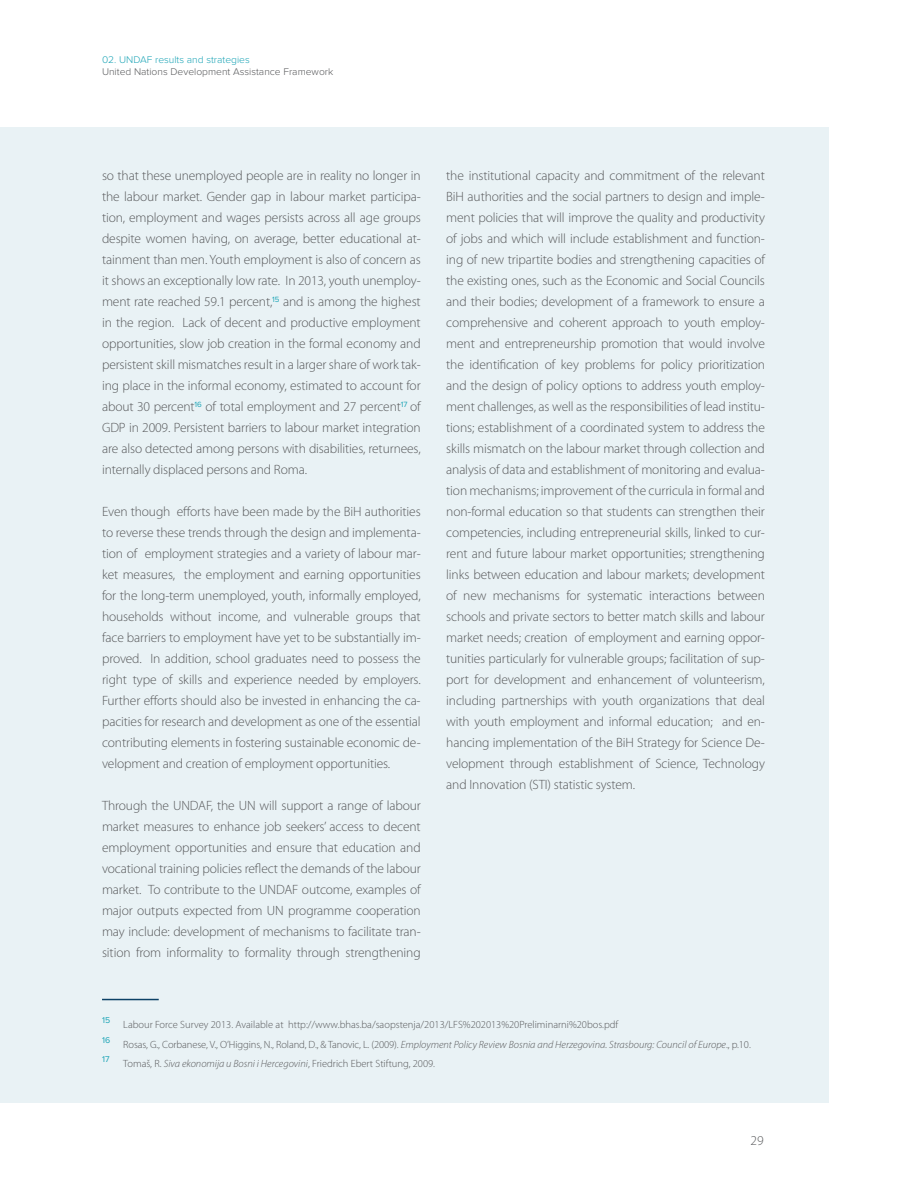
<style>
.page{position:relative;width:918px;height:1188px;background:#fff}
.page>*{position:absolute;margin:0;border:0;box-sizing:border-box;transform-origin:0 0}
.t1{font:300 13.5px/21px "Myriad Pro";letter-spacing:-.01em;color:#57585a;text-align:justify}
.t2{font:300 10.5px "Myriad Pro";color:#57585a}
.t3{font:300 10.05px "Proxima Nova";color:#57585a}
.t4{font:300 10.05px "Proxima Nova";color:#1ba4b6}
.t5{font:8.7px "Proxima Nova";color:#1ba4b6}
.s1{font-style:italic}
</style>
<div class="page">
<div style="left:0;top:128px;width:829px;height:975px;background:#e9f2f5"></div>
<hr style="left:102px;top:999px;width:57px;height:1px;background:#0c4166">
<p class="t4" style="left:102px;top:55px;width:149px">02. UNDAF results and strategies</p>
<p class="t3" style="left:102px;top:67px;width:233px">United Nations Development Assistance Framework</p>
<p class="t1" style="left:102px;top:165px;width:320px">so that these unemployed people are in reality no longer in the labour market. Gender gap in labour market participa&shy;tion, employment and wages persists across all age groups despite women having, on average, better educational at&shy;tainment than men. Youth employment is also of concern as it shows an exceptionally low rate. In 2013, youth unemploy&shy;ment rate reached 59.1 percent,<sup>15</sup> and is among the highest in the region. Lack of decent and productive employment opportunities, slow job creation in the formal economy and persistent skill mismatches result in a larger share of work tak&shy;ing place in the informal economy, estimated to account for about 30 percent<sup>16</sup> of total employment and 27 percent<sup>17</sup> of GDP in 2009. Persistent barriers to labour market integration are also detected among persons with disabilities, returnees, internally displaced persons and Roma.</p>
<p class="t1" style="left:102px;top:501px;width:320px">Even though efforts have been made by the BiH authorities to reverse these trends through the design and implementa&shy;tion of employment strategies and a variety of labour mar&shy;ket measures, the employment and earning opportunities for the long-term unemployed, youth, informally employed, households without income, and vulnerable groups that face barriers to employment have yet to be substantially im&shy;proved. In addition, school graduates need to possess the right type of skills and experience needed by employers.<br>Further efforts should also be invested in enhancing the ca&shy;pacities for research and development as one of the essential contributing elements in fostering sustainable economic de&shy;velopment and creation of employment opportunities.</p>
<p class="t1" style="left:102px;top:795px;width:320px">Through the UNDAF, the UN will support a range of labour market measures to enhance job seekers’ access to decent employment opportunities and ensure that education and vocational training policies reflect the demands of the labour market. To contribute to the UNDAF outcome, examples of major outputs expected from UN programme cooperation may include: development of mechanisms to facilitate tran&shy;sition from informality to formality through strengthening</p>
<p class="t1" style="left:446px;top:165px;width:320px">the institutional capacity and commitment of the relevant BiH authorities and the social partners to design and imple&shy;ment policies that will improve the quality and productivity of jobs and which will include establishment and function&shy;ing of new tripartite bodies and strengthening capacities of the existing ones, such as the Economic and Social Councils and their bodies; development of a framework to ensure a comprehensive and coherent approach to youth employ&shy;ment and entrepreneurship promotion that would involve the identification of key problems for policy prioritization and the design of policy options to address youth employ&shy;ment challenges, as well as the responsibilities of lead institu&shy;tions; establishment of a coordinated system to address the skills mismatch on the labour market through collection and analysis of data and establishment of monitoring and evalua&shy;tion mechanisms; improvement of the curricula in formal and non-formal education so that students can strengthen their competencies, including entrepreneurial skills, linked to cur&shy;rent and future labour market opportunities; strengthening links between education and labour markets; development of new mechanisms for systematic interactions between schools and private sectors to better match skills and labour market needs; creation of employment and earning oppor&shy;tunities particularly for vulnerable groups; facilitation of sup&shy;port for development and enhancement of volunteerism, including partnerships with youth organizations that deal with youth employment and informal education; and en&shy;hancing implementation of the BiH Strategy for Science De&shy;velopment through establishment of Science, Technology and Innovation (STI) statistic system.</p>
<p class="t5" style="left:102px;top:1017px;width:10px">15</p>
<p class="t2" style="left:123px;top:1019px;width:497px">Labour Force Survey 2013. Available at http://www.bhas.ba/saopstenja/2013/LFS%202013%20Preliminarni%20bos.pdf</p>
<p class="t5" style="left:102px;top:1036px;width:10px">16</p>
<p class="t2" style="left:123px;top:1038px;width:629px">Rosas, G., Corbanese, V., O’Higgins, N., Roland, D., &amp; Tanovic, L. (2009). <span class="s1">Employment Policy Review Bosnia and Herzegovina. Strasbourg: Council of Europe</span>., p.10.</p>
<p class="t5" style="left:102px;top:1055px;width:9px">17</p>
<p class="t2" style="left:123px;top:1058px;width:313px">Tomaš, R. <span class="s1">Siva ekonomija u Bosni i Hercegovini</span>, Friedrich Ebert Stiftung, 2009.</p>
<p class="t1" style="left:751px;top:1131px;width:15px">29</p>
</div>
